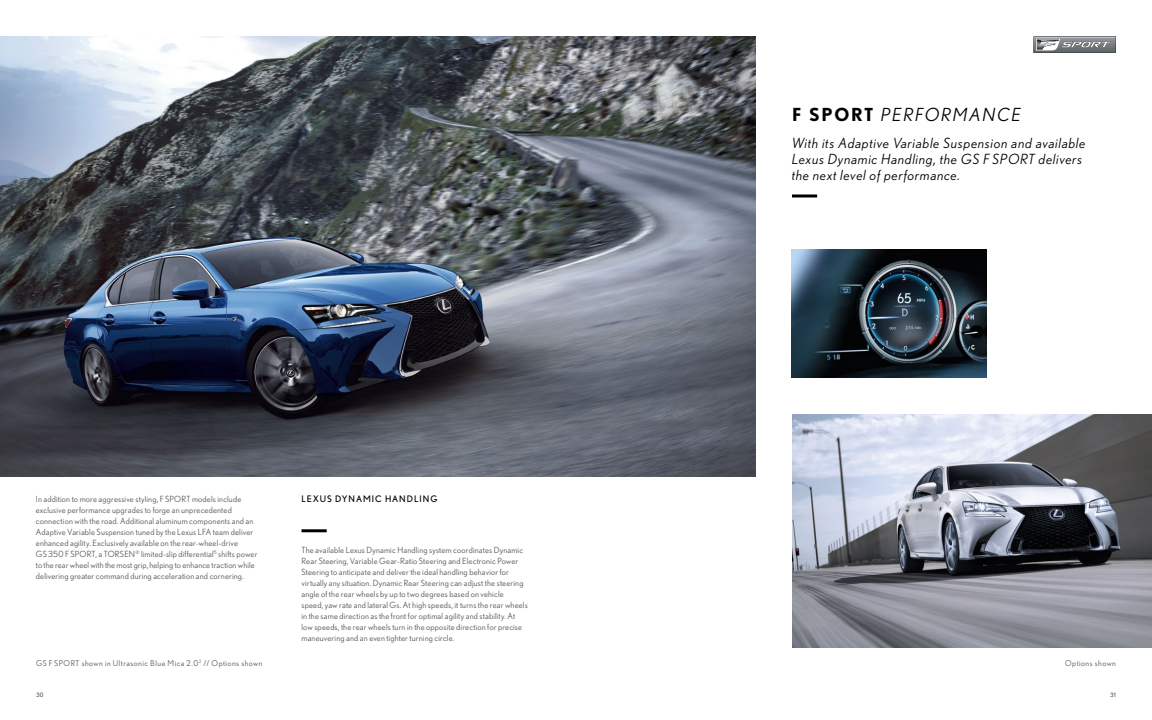
<style>
.page{position:relative;width:1152px;height:720px;background:#fff}
.page>*{position:absolute;margin:0;border:0;box-sizing:border-box;transform-origin:0 0}
.t1{font:italic 18px "Nobel";letter-spacing:.1em;color:#000}
.t2{font:italic 14px/16px "Nobel";letter-spacing:.05em;color:#000}
.t3{font:9px "Nobel";letter-spacing:.11em;color:#000}
.t4{font:8.5px/11px "Nobel";letter-spacing:.02em;color:#58595b}
.t5{font:8px "Nobel";letter-spacing:.06em;color:#58595b}
.t6{font:6px "Nobel";color:#58595b}
.s1{font-weight:700;font-style:normal}
</style>
<div class="page">
<img style="left:0;top:36px;width:756px;height:441px">
<img style="left:791px;top:249px;width:195px;height:129px">
<img style="left:792px;top:414px;width:360px;height:234px">
<svg style="left:1033px;top:36px;width:83px;height:17px"></svg>
<hr style="left:792px;top:194px;width:25px;height:3px;background:#000">
<hr style="left:302px;top:529px;width:25px;height:3px;background:#000">
<p class="t4" style="left:36px;top:493px;width:223px">In addition to more aggressive styling, F SPORT models include exclusive performance upgrades to forge an unprecedented connection with the road. Additional aluminum components and an Adaptive Variable Suspension tuned by the Lexus LFA team deliver enhanced agility. Exclusively available on the rear-wheel-drive<br>GS 350 F SPORT, a TORSEN<sup>®</sup> limited-slip differential<sup>5</sup> shifts power to the rear wheel with the most grip, helping to enhance traction while delivering greater command during acceleration and cornering.</p>
<p class="t5" style="left:36px;top:659px;width:228px">GS F SPORT shown in Ultrasonic Blue Mica 2.0<sup>2</sup> // Options shown</p>
<p class="t3" style="left:302px;top:494px;width:137px">LEXUS DYNAMIC HANDLING</p>
<p class="t4" style="left:302px;top:544px;width:228px">The available Lexus Dynamic Handling system coordinates Dynamic Rear Steering, Variable Gear-Ratio Steering and Electronic Power Steering to anticipate and deliver the ideal handling behavior for virtually any situation. Dynamic Rear Steering can adjust the steering angle of the rear wheels by up to two degrees based on vehicle<br>speed, yaw rate and lateral Gs. At high speeds, it turns the rear wheels in the same direction as the front for optimal agility and stability. At low speeds, the rear wheels turn in the opposite direction for precise maneuvering and an even tighter turning circle.</p>
<h1 class="t1" style="left:792px;top:104px;width:231px"><span class="s1">F SPORT</span> PERFORMANCE</h1>
<h2 class="t2" style="left:792px;top:135px;width:295px">With its Adaptive Variable Suspension and available<br>Lexus Dynamic Handling, the GS F SPORT delivers the next level of performance.</h2>
<p class="t5" style="left:1065px;top:659px;width:52px">Options shown</p>
<p class="t6" style="left:36px;top:692px;width:9px">30</p>
<p class="t6" style="left:1110px;top:692px;width:7px">31</p>
</div>
